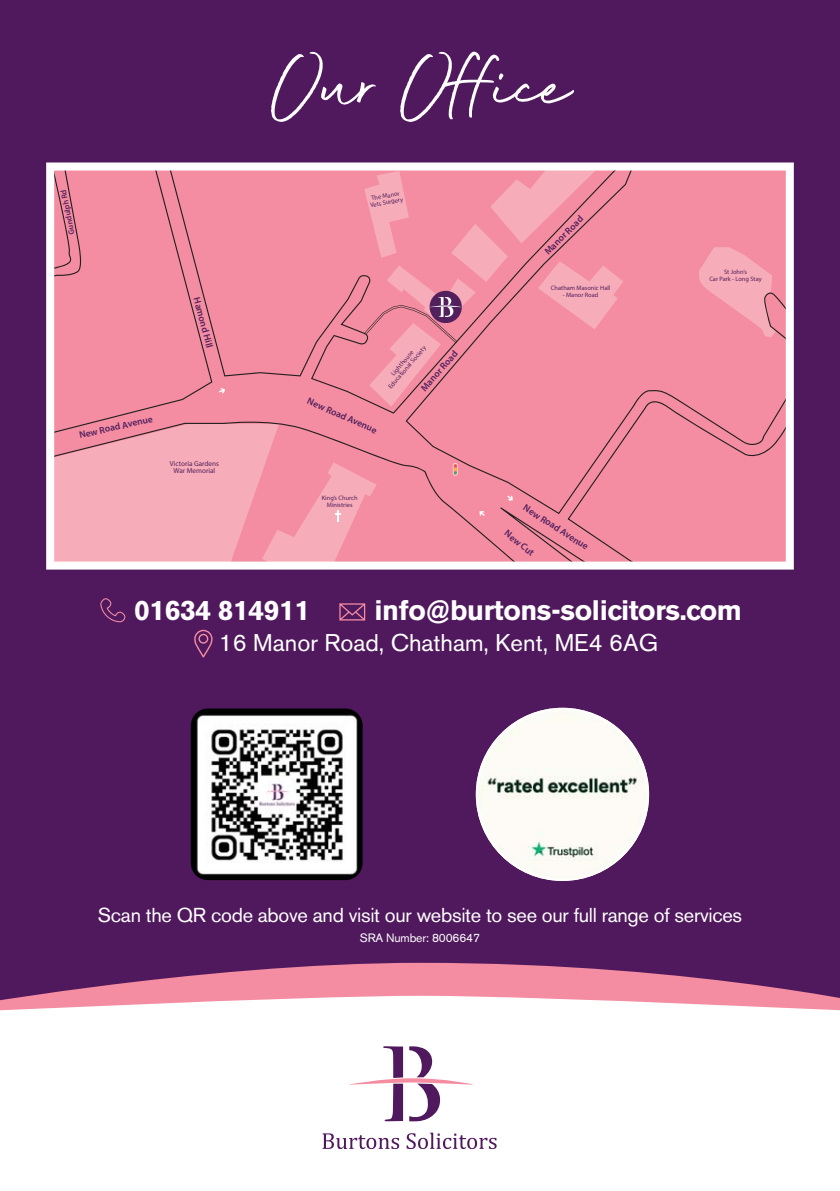
<style>
.page{position:relative;width:840px;height:1191px;background:#fff}
.page>*{position:absolute;margin:0;border:0;box-sizing:border-box;transform-origin:0 0}
.t1{font:100px "Beyond Infinity";letter-spacing:-.015em;color:#fff}
.t2{font:700 28px "Akzidenz Grotesk BE";letter-spacing:-.015em;color:#fff}
.t3{font:24px "Akzidenz Grotesk BE";color:#fff}
.t4{font:20px "Akzidenz Grotesk BE";letter-spacing:-.015em;color:#fff}
.t5{font:12px "Akzidenz Grotesk BE";letter-spacing:-.015em;color:#fff}
.t6{font:600 9.6px "Myriad Pro";color:#53205e}
.t7{font:600 8px "Myriad Pro";color:#53205e}
.t8{font:7.2px/7.2px "Myriad Pro";color:#53205e;text-align:center}
.t9{font:6.4px/7.2px "Myriad Pro";color:#53205e;text-align:center}
.t10{font:6.4px/6.4px "Myriad Pro";color:#53205e;text-align:center;scale:1.04 1}
</style>
<div class="page">
<div style="left:0;top:0;width:839px;height:962px;background:#50195d"></div>
<svg style="left:0;top:962px;width:839px;height:49px;fill:#f48da1"></svg>
<img style="left:191px;top:708px;width:171px;height:172px;border-radius:17px">
<svg style="left:322px;top:1133px;width:77px;height:16px"></svg>
<svg style="left:406px;top:1132px;width:90px;height:17px"></svg>
<svg style="left:349px;top:1046px;width:123px;height:75px"></svg>
<img style="left:475px;top:708px;width:173px;height:173px;border-radius:50%">
<div style="left:567px;top:406px;width:217px;height:154px;background:#f48da1"></div>
<svg style="left:768px;top:479px;width:16px;height:81px"></svg>
<div style="left:55px;top:406px;width:157px;height:15px;background:#f48da1"></div>
<svg style="left:55px;top:421px;width:625px;height:139px;background:#f297a8"></svg>
<div style="left:500px;top:507px;width:232px;height:53px;background:#f48da1"></div>
<svg style="left:452px;top:463px;width:5px;height:12px"></svg>
<svg style="left:55px;top:171px;width:729px;height:235px;background:#f08ea1"></svg>
<div style="left:46px;top:162px;width:747px;height:407px;border:8px solid #fff"></div>
<svg style="left:100px;top:598px;width:25px;height:24px"></svg>
<svg style="left:194px;top:630px;width:18px;height:27px"></svg>
<svg style="left:339px;top:603px;width:26px;height:17px"></svg>
<p class="t7" style="left:69px;top:235px;width:47px;rotate:-101deg">Gundulph Rd</p>
<h3 class="t6" style="left:200px;top:296px;width:53px;rotate:75deg">Hamond Hill</h3>
<h3 class="t6" style="left:78px;top:432px;width:77px;rotate:-13deg">New Road Avenue</h3>
<p class="t8" style="left:170px;top:460px;width:51px">Victoria Gardens<br>War Memorial</p>
<h1 class="t1" style="left:269px;top:27px;width:303px">Our Office</h1>
<p class="t9" style="left:368px;top:196px;width:35px;line-height:6.4px;rotate:-10deg">The Manor<br>Vets Surgery</p>
<h3 class="t6" style="left:309px;top:397px;width:77px;rotate:24deg">New Road Avenue</h3>
<p class="t10" style="left:382px;top:382px;width:54px;rotate:-49deg">Lighthouse<br>Educational Society</p>
<h3 class="t6" style="left:420px;top:387px;width:52px;rotate:-49deg">Manor Road</h3>
<p class="t9" style="left:321px;top:495px;width:37px">King’s Church<br>Ministries</p>
<h3 class="t6" style="left:543px;top:250px;width:52px;rotate:-45deg">Manor Road</h3>
<p class="t9" style="left:550px;top:285px;width:61px">Chatham Masonic Hall</p>
<p class="t9" style="left:562px;top:292px;width:37px">- Manor Road</p>
<h3 class="t6" style="left:526px;top:503px;width:77px;rotate:33deg">New Road Avenue</h3>
<h3 class="t6" style="left:507px;top:529px;width:36px;rotate:38deg">New Cut</h3>
<p class="t9" style="left:709px;top:269px;width:54px">St John’s<br>Car Park - Long Stay</p>
<h2 class="t2" style="left:134px;top:594px;width:178px">01634 814911</h2>
<h2 class="t2" style="left:374px;top:594px;width:369px">info@burtons-solicitors.com</h2>
<h3 class="t3" style="left:219px;top:634px;width:441px">16 Manor Road, Chatham, Kent, ME4 6AG</h3>
<h3 class="t4" style="left:98px;top:907px;width:645px">Scan the QR code above and visit our website to see our full range of services</h3>
<h3 class="t5" style="left:360px;top:933px;width:121px">SRA Number: 8006647</h3>
</div>
